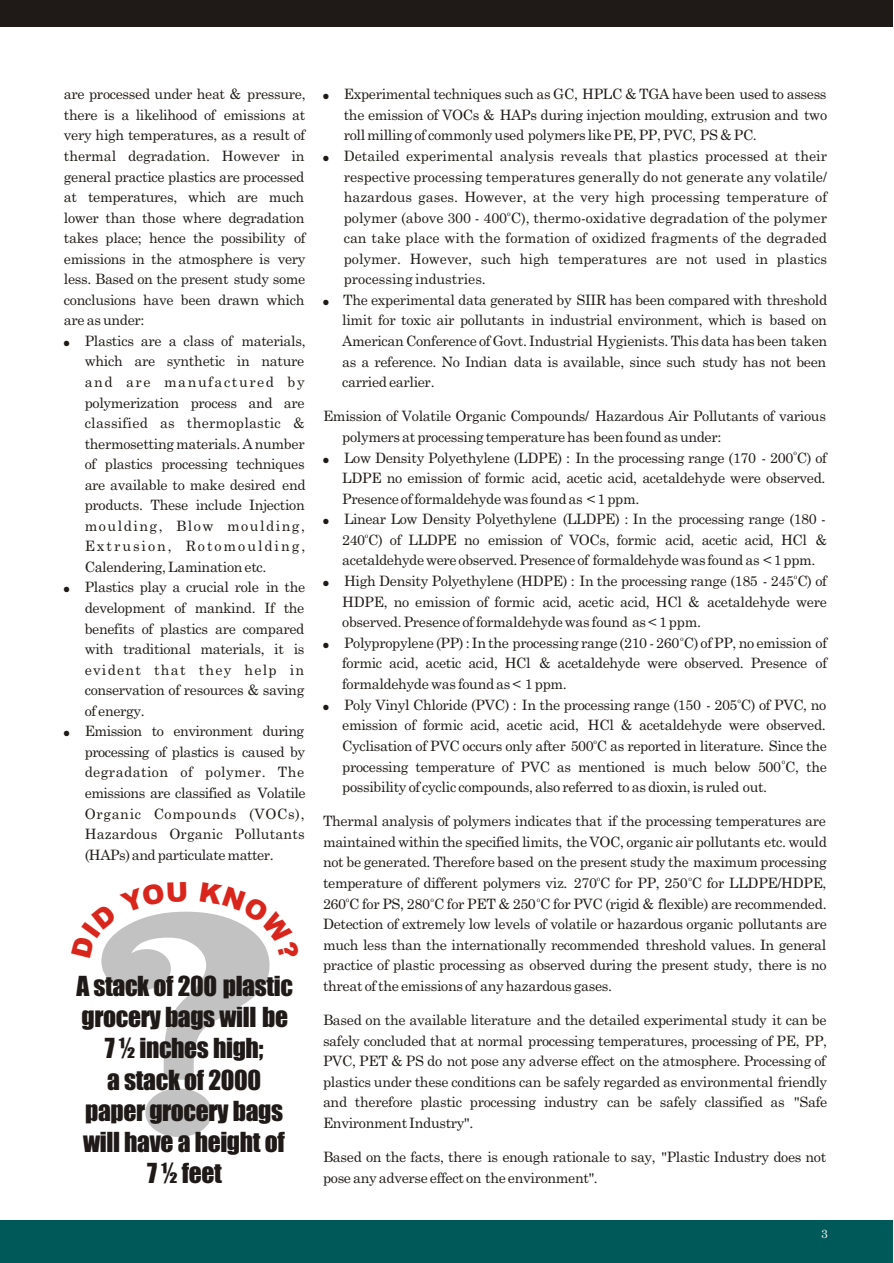
<style>
.page{position:relative;width:894px;height:1263px;background:#fff}
.page>*{position:absolute;margin:0;border:0;box-sizing:border-box;transform-origin:0 0}
.t1{font:25.5px/31px "Impact";letter-spacing:-.015em;color:#1f1a17;text-align:center}
.t2{font:14.25px/20.5px "Century Schoolbook";letter-spacing:-.02em;color:#1f1a17;text-align:justify}
.t3{font:12px "Century Schoolbook";color:#fff}
.t4{font:7.2px "Century Schoolbook";color:#1f1a17}
</style>
<div class="page">
<div style="left:0;top:0;width:893px;height:27px;background:#1f1a17"></div>
<div style="left:0;top:1220px;width:893px;height:43px;background:#005959"></div>
<svg style="left:101px;top:911px;width:169px;height:226px"></svg>
<p class="t2" style="left:64px;top:85px;width:243px">are processed under heat &amp; pressure, there is a likelihood of emissions at very high temperatures, as a result of thermal degradation. However in general practice plastics are processed at temperatures, which are much lower than those where degradation takes place; hence the possibility of emissions in the atmosphere is very less. Based on the present study some conclusions have been drawn which are as under:</p>
<p class="t2" style="left:85px;top:332px;width:222px;text-indent:-21px">● Plastics are a class of materials, which are synthetic in nature and are manufactured by polymerization process and are classified as thermoplastic &amp; thermosetting materials. A number of plastics processing techniques are available to make desired end products. These include Injection moulding, Blow moulding, Extrusion, Rotomoulding, Calendering, Lamination etc.</p>
<p class="t2" style="left:85px;top:578px;width:222px;text-indent:-21px">● Plastics play a crucial role in the development of mankind. If the benefits of plastics are compared with traditional materials, it is evident that they help in conservation of resources &amp; saving of energy.</p>
<p class="t2" style="left:85px;top:722px;width:222px;text-indent:-21px">● Emission to environment during processing of plastics is caused by degradation of polymer. The emissions are classified as Volatile Organic Compounds (VOCs), Hazardous Organic Pollutants (HAPs) and particulate matter.</p>
<h1 class="t1" style="left:76px;top:972px;width:218px">A stack of 200 plastic grocery bags will be<br>7 ½ inches high;<br>a stack of 2000 paper grocery bags will have a height of<br>7 ½ feet</h1>
<p class="t2" style="left:344px;top:85px;width:485px;text-indent:-21px">● Experimental techniques such as GC, HPLC &amp; TGA have been used to assess the emission of VOCs &amp; HAPs during injection moulding, extrusion and two roll milling of commonly used polymers like PE, PP, PVC, PS &amp; PC.</p>
<p class="t2" style="left:344px;top:147px;width:485px;text-indent:-21px">● Detailed experimental analysis reveals that plastics processed at their respective processing temperatures generally do not generate any volatile/ hazardous gases. However, at the very high processing temperature of</p>
<p class="t4" style="left:507px;top:210px;width:5px">o</p>
<p class="t2" style="left:344px;top:209px;width:485px">polymer (above 300 - 400 C), thermo-oxidative degradation of the polymer can take place with the formation of oxidized fragments of the degraded polymer. However, such high temperatures are not used in plastics processing industries.</p>
<p class="t2" style="left:342px;top:291px;width:486px;text-indent:-19px">● The experimental data generated by SIIR has been compared with threshold limit for toxic air pollutants in industrial environment, which is based on American Conference of Govt. Industrial Hygienists. This data has been taken as a reference. No Indian data is available, since such study has not been carried earlier.</p>
<p class="t2" style="left:342px;top:407px;width:485px;text-indent:-19px">Emission of Volatile Organic Compounds/ Hazardous Air Pollutants of various polymers at processing temperature has been found as under:</p>
<p class="t4" style="left:793px;top:450px;width:5px">o</p>
<p class="t2" style="left:342px;top:448px;width:486px;text-indent:-19px">● Low Density Polyethylene (LDPE) : In the processing range (170 - 200 C) of LDPE no emission of formic acid, acetic acid, acetaldehyde were observed.<br>Presence of formaldehyde was found as &lt; 1 ppm.</p>
<p class="t2" style="left:323px;top:510px;width:505px">● Linear Low Density Polyethylene (LLDPE) : In the processing range (180 -</p>
<p class="t4" style="left:365px;top:532px;width:5px">o</p>
<p class="t2" style="left:342px;top:531px;width:486px">240 C) of LLDPE no emission of VOCs, formic acid, acetic acid, HCl &amp; acetaldehyde were observed. Presence of formaldehyde was found as &lt; 1 ppm.</p>
<p class="t4" style="left:794px;top:574px;width:5px">o</p>
<p class="t2" style="left:342px;top:572px;width:486px;text-indent:-19px">● High Density Polyethylene (HDPE) : In the processing range (185 - 245 C) of HDPE, no emission of formic acid, acetic acid, HCl &amp; acetaldehyde were observed. Presence of formaldehyde was found as &lt; 1 ppm.</p>
<p class="t4" style="left:680px;top:635px;width:5px">o</p>
<p class="t2" style="left:342px;top:634px;width:486px;text-indent:-19px">● Polypropylene (PP) : In the processing range (210 - 260 C) of PP, no emission of formic acid, acetic acid, HCl &amp; acetaldehyde were observed. Presence of formaldehyde was found as &lt; 1 ppm.</p>
<p class="t4" style="left:738px;top:697px;width:5px">o</p>
<p class="t2" style="left:323px;top:695px;width:505px;text-align:right">● Poly Vinyl Chloride (PVC) : In the processing range (150 - 205 C) of PVC, no emission of formic acid, acetic acid, HCl &amp; acetaldehyde were observed.</p>
<p class="t4" style="left:593px;top:738px;width:5px">o</p>
<p class="t2" style="left:342px;top:737px;width:486px">Cyclisation of PVC occurs only after 500 C as reported in literature. Since the</p>
<p class="t4" style="left:782px;top:759px;width:5px">o</p>
<p class="t2" style="left:342px;top:757px;width:486px">processing temperature of PVC as mentioned is much below 500 C, the possibility of cyclic compounds, also referred to as dioxin, is ruled out.</p>
<p class="t2" style="left:323px;top:812px;width:505px">Thermal analysis of polymers indicates that if the processing temperatures are maintained within the specified limits, the VOC, organic air pollutants etc. would not be generated. Therefore based on the present study the maximum processing</p>
<p class="t4" style="left:597px;top:876px;width:5px">o</p>
<p class="t4" style="left:688px;top:876px;width:5px">o</p>
<p class="t2" style="left:323px;top:874px;width:505px">temperature of different polymers viz. 270 C for PP, 250 C for LLDPE/HDPE,</p>
<p class="t4" style="left:346px;top:896px;width:5px">o</p>
<p class="t4" style="left:431px;top:896px;width:5px">o</p>
<p class="t4" style="left:537px;top:896px;width:5px">o</p>
<p class="t2" style="left:323px;top:895px;width:505px">260 C for PS, 280 C for PET &amp; 250 C for PVC (rigid &amp; flexible) are recommended.<br>Detection of extremely low levels of volatile or hazardous organic pollutants are much less than the internationally recommended threshold values. In general practice of plastic processing as observed during the present study, there is no threat of the emissions of any hazardous gases.</p>
<p class="t2" style="left:323px;top:1011px;width:506px">Based on the available literature and the detailed experimental study it can be safely concluded that at normal processing temperatures, processing of PE, PP, PVC, PET &amp; PS do not pose any adverse effect on the atmosphere. Processing of plastics under these conditions can be safely regarded as environmental friendly and therefore plastic processing industry can be safely classified as "Safe Environment Industry".</p>
<p class="t2" style="left:323px;top:1148px;width:505px">Based on the facts, there is enough rationale to say, "Plastic Industry does not pose any adverse effect on the environment".</p>
<p class="t3" style="left:821px;top:1230px;width:8px">3</p>
</div>
